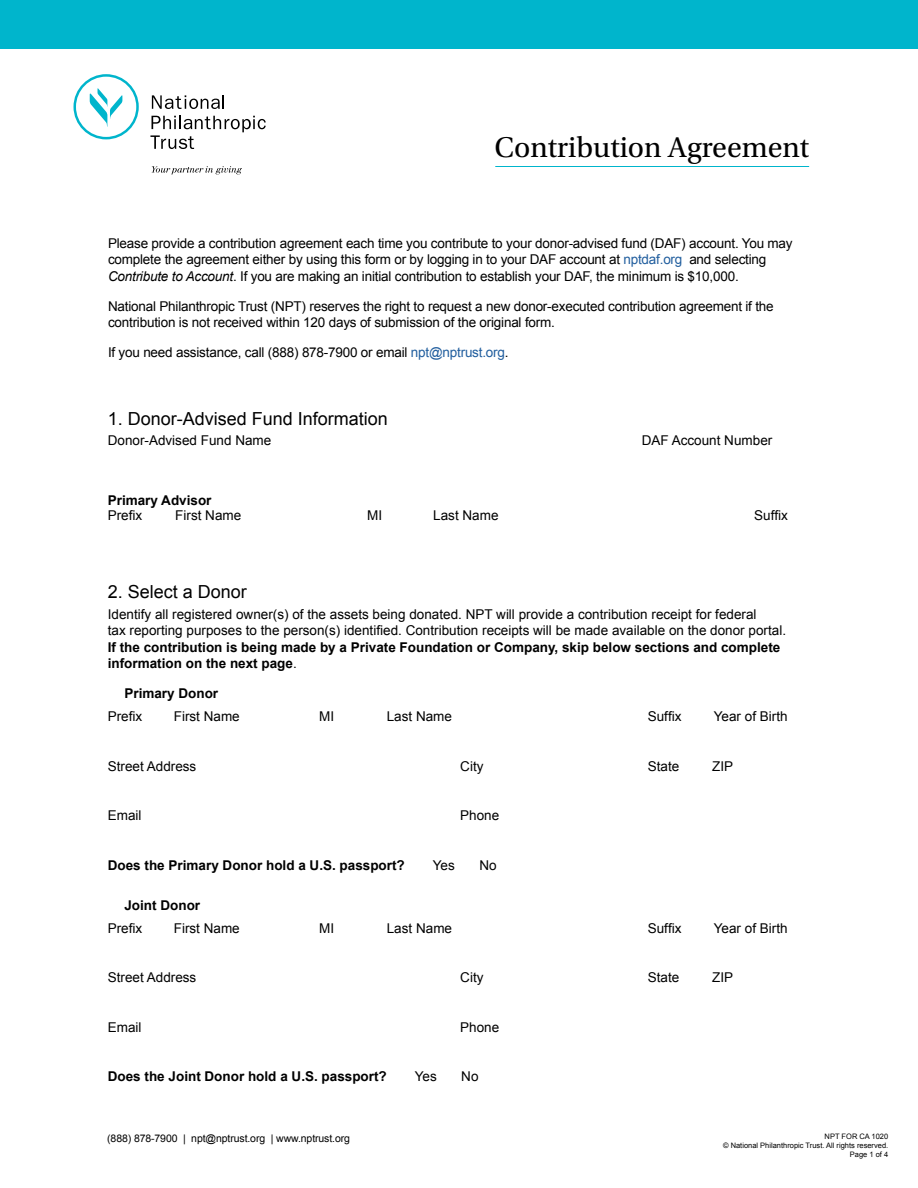
<style>
.page{position:relative;width:918px;height:1188px;background:#fff}
.page>*{position:absolute;margin:0;border:0;box-sizing:border-box;transform-origin:0 0}
.t1{font:30px "Utopia Std";color:#000}
.t2{font:18px "Arial";color:#000}
.t3{font:13.5px/16.5px "Arial";letter-spacing:-.015em;color:#000}
.t4{font:700 13.5px/16.5px "Arial";color:#000}
.t5{font:10.5px "Arial";letter-spacing:-.01em;color:#000}
.t6{font:7.5px/9px "Arial";color:#000;text-align:right}
.s1{color:#215e9e}
.s2{font-style:italic}
.s3{font-weight:400}
</style>
<div class="page">
<hr style="left:495px;top:166px;width:314px;height:1px;background:#00b5cc">
<svg style="left:152px;top:95px;width:72px;height:14px"></svg>
<svg style="left:150px;top:116px;width:116px;height:33px"></svg>
<svg style="left:74px;top:74px;width:65px;height:65px"></svg>
<svg style="left:152px;top:166px;width:90px;height:9px"></svg>
<div style="left:0;top:0;width:918px;height:49px;background:#00b5cc"></div>
<h1 class="t1" style="left:495px;top:131px;width:316px">Contribution Agreement</h1>
<p class="t3" style="left:108px;top:235px;width:686px">Please provide a contribution agreement each time you contribute to your donor-advised fund (DAF) account. You may complete the agreement either by using this form or by logging in to your DAF account at <span class="s1">nptdaf.org</span> and selecting<br><span class="s2">Contribute to Account</span>. If you are making an initial contribution to establish your DAF, the minimum is $10,000.</p>
<p class="t3" style="left:108px;top:298px;width:667px">National Philanthropic Trust (NPT) reserves the right to request a new donor-executed contribution agreement if the contribution is not received within 120 days of submission of the original form.</p>
<p class="t3" style="left:108px;top:345px;width:402px">If you need assistance, call (888) 878-7900 or email <span class="s1">npt@nptrust.org</span>.</p>
<h2 class="t2" style="left:108px;top:407px;width:282px">1. Donor-Advised Fund Information</h2>
<p class="t3" style="left:108px;top:432px;width:165px">Donor-Advised Fund Name</p>
<p class="t3" style="left:642px;top:432px;width:132px">DAF Account Number</p>
<p class="t4" style="left:108px;top:492px;width:105px">Primary Advisor</p>
<p class="t3" style="left:108px;top:507px;width:36px">Prefix</p>
<p class="t3" style="left:175px;top:507px;width:68px">First Name</p>
<p class="t3" style="left:367px;top:507px;width:16px">MI</p>
<p class="t3" style="left:433px;top:507px;width:67px">Last Name</p>
<p class="t3" style="left:754px;top:507px;width:35px">Suffix</p>
<h2 class="t2" style="left:108px;top:580px;width:141px">2. Select a Donor</h2>
<p class="t3" style="left:108px;top:606px;width:680px">Identify all registered owner(s) of the assets being donated. NPT will provide a contribution receipt for federal<br>tax reporting purposes to the person(s) identified. Contribution receipts will be made available on the donor portal.</p>
<p class="t4" style="left:108px;top:639px;width:674px">If the contribution is being made by a Private Foundation or Company, skip below sections and complete information on the next page<span class="s3">.</span></p>
<p class="t4" style="left:124px;top:686px;width:95px">Primary Donor</p>
<p class="t3" style="left:108px;top:708px;width:36px">Prefix</p>
<p class="t3" style="left:174px;top:708px;width:68px">First Name</p>
<p class="t3" style="left:319px;top:708px;width:16px">MI</p>
<p class="t3" style="left:387px;top:708px;width:67px">Last Name</p>
<p class="t3" style="left:648px;top:708px;width:35px">Suffix</p>
<p class="t3" style="left:714px;top:708px;width:75px">Year of Birth</p>
<p class="t3" style="left:108px;top:758px;width:90px">Street Address</p>
<p class="t3" style="left:460px;top:758px;width:25px">City</p>
<p class="t3" style="left:648px;top:758px;width:33px">State</p>
<p class="t3" style="left:712px;top:758px;width:23px">ZIP</p>
<p class="t3" style="left:108px;top:807px;width:35px">Email</p>
<p class="t3" style="left:460px;top:807px;width:41px">Phone</p>
<p class="t4" style="left:108px;top:857px;width:299px">Does the Primary Donor hold a U.S. passport?</p>
<p class="t3" style="left:433px;top:857px;width:24px">Yes</p>
<p class="t3" style="left:479px;top:857px;width:19px">No</p>
<p class="t4" style="left:124px;top:897px;width:77px">Joint Donor</p>
<p class="t3" style="left:108px;top:920px;width:36px">Prefix</p>
<p class="t3" style="left:174px;top:920px;width:68px">First Name</p>
<p class="t3" style="left:319px;top:920px;width:16px">MI</p>
<p class="t3" style="left:387px;top:920px;width:67px">Last Name</p>
<p class="t3" style="left:648px;top:920px;width:35px">Suffix</p>
<p class="t3" style="left:714px;top:920px;width:75px">Year of Birth</p>
<p class="t3" style="left:108px;top:969px;width:90px">Street Address</p>
<p class="t3" style="left:460px;top:969px;width:25px">City</p>
<p class="t3" style="left:648px;top:969px;width:33px">State</p>
<p class="t3" style="left:712px;top:969px;width:23px">ZIP</p>
<p class="t3" style="left:108px;top:1019px;width:35px">Email</p>
<p class="t3" style="left:460px;top:1019px;width:41px">Phone</p>
<p class="t4" style="left:108px;top:1069px;width:281px">Does the Joint Donor hold a U.S. passport?</p>
<p class="t3" style="left:415px;top:1068px;width:24px">Yes</p>
<p class="t3" style="left:461px;top:1068px;width:19px">No</p>
<p class="t5" style="left:107px;top:1131px;width:244px">(888) 878-7900 | npt@nptrust.org | www.nptrust.org</p>
<p class="t6" style="left:723px;top:1132px;width:167px">NPT FOR CA 1020<br>© National Philanthropic Trust. All rights reserved.<br>Page 1 of 4</p>
</div>
